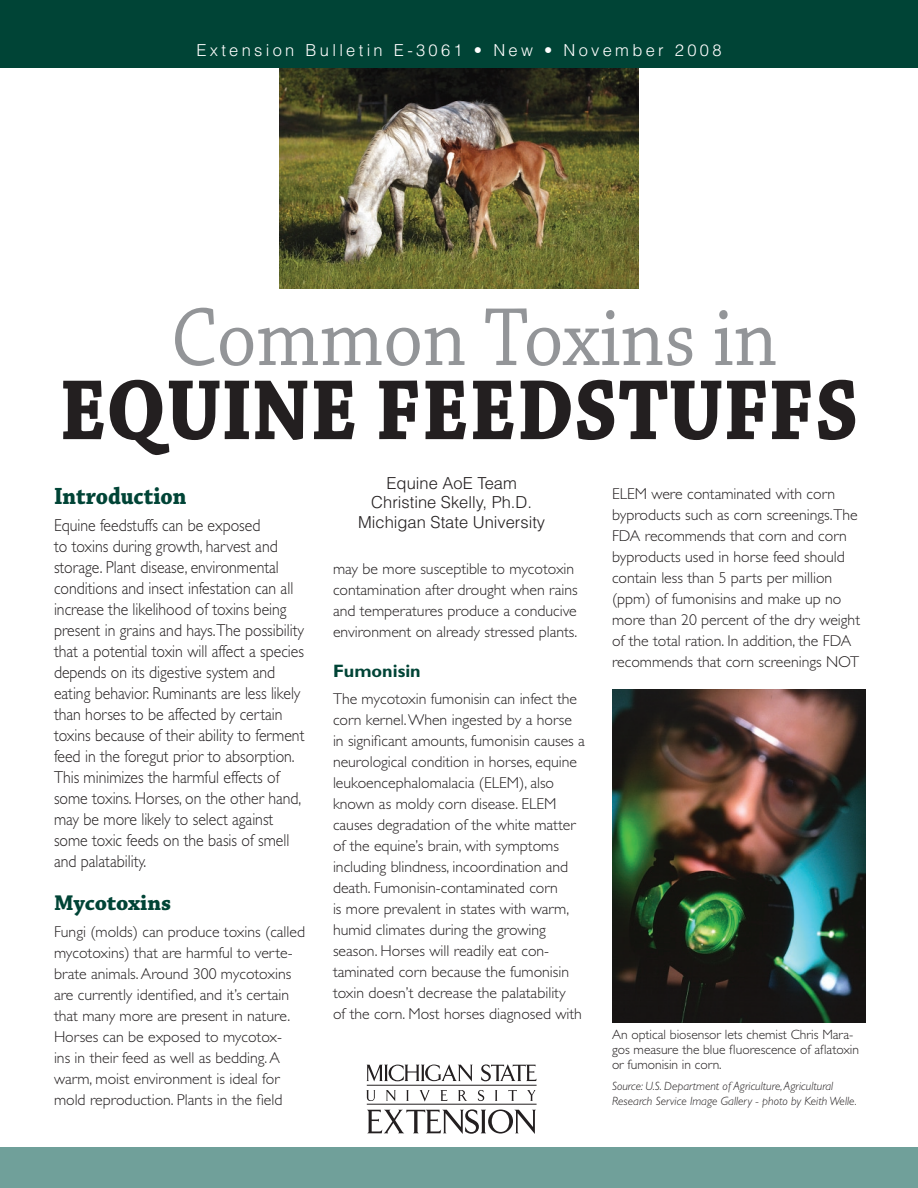
<style>
.page{position:relative;width:918px;height:1188px;background:#fff}
.page>*{position:absolute;margin:0;border:0;box-sizing:border-box;transform-origin:0 0}
.t1{font:700 90px "Chaparral Pro";color:#231f20;scale:.9 1}
.t2{font:87px "Chaparral Pro";color:#939598;scale:.9 1}
.t3{font:700 24.75px "Chaparral Pro";color:#004436;scale:.91 1}
.t4{font:700 22.5px "Chaparral Pro";letter-spacing:-.005em;color:#004436}
.t5{font:700 18px "Gill Sans";color:#004436}
.t6{font:300 17.4px/21px "Gill Sans";color:#231f20;scale:.91 1}
.t7{font:300 16.5px "Helvetica";color:#231f20}
.t8{font:300 16.5px "Helvetica";letter-spacing:.2em;color:#fff}
.t9{font:300 15.75px/21px "Gill Sans";color:#231f20}
.t10{font:300 13.5px/15px "Gill Sans";color:#231f20}
.t11{font:italic 300 12px/15px "Gill Sans";color:#231f20}
</style>
<div class="page">
<img style="left:279px;top:68px;width:360px;height:220px">
<div style="left:0;top:0;width:918px;height:67px;background:#004436"></div>
<div style="left:0;top:1148px;width:918px;height:40px;background:#70a09a"></div>
<svg style="left:366px;top:1064px;width:107px;height:18px"></svg>
<svg style="left:481px;top:1064px;width:56px;height:17px"></svg>
<svg style="left:366px;top:1090px;width:9px;height:11px"></svg>
<svg style="left:386px;top:1090px;width:10px;height:11px"></svg>
<svg style="left:406px;top:1090px;width:3px;height:11px"></svg>
<svg style="left:419px;top:1090px;width:11px;height:12px"></svg>
<svg style="left:440px;top:1090px;width:8px;height:11px"></svg>
<svg style="left:458px;top:1090px;width:9px;height:11px"></svg>
<svg style="left:478px;top:1090px;width:6px;height:11px"></svg>
<svg style="left:495px;top:1090px;width:2px;height:11px"></svg>
<svg style="left:508px;top:1090px;width:9px;height:11px"></svg>
<svg style="left:527px;top:1090px;width:9px;height:11px"></svg>
<hr style="left:367px;top:1085px;width:170px;height:1px;background:#231f20">
<svg style="left:367px;top:1109px;width:169px;height:25px"></svg>
<hr style="left:367px;top:1104px;width:170px;height:1px;background:#231f20">
<img style="left:612px;top:690px;width:253px;height:332px">
<p class="t8" style="left:196px;top:40px;width:527px">Extension Bulletin E-3061 • New • November 2008</p>
<p class="t2" style="left:171px;top:289px;width:675px">Common Toxins in</p>
<p class="t1" style="left:59px;top:358px;width:890px">EQUINE FEEDSTUFFS</p>
<p class="t7" style="left:387px;top:473px;width:132px">Equine AoE Team</p>
<p class="t7" style="left:371px;top:492px;width:162px">Christine Skelly, Ph.D.</p>
<p class="t7" style="left:358px;top:512px;width:189px">Michigan State University</p>
<p class="t3" style="left:54px;top:481px;width:147px">Introduction</p>
<p class="t6" style="left:54px;top:515px;width:277px">Equine feedstuffs can be exposed<br>to toxins during growth, harvest and storage. Plant disease, environmental conditions and insect infestation can all increase the likelihood of toxins being present in grains and hays.The possibility that a potential toxin will affect a species depends on its digestive system and eating behavior. Ruminants are less likely than horses to be affected by certain toxins because of their ability to ferment feed in the foregut prior to absorption.<br>This minimizes the harmful effects of some toxins. Horses, on the other hand, may be more likely to select against some toxic feeds on the basis of smell and palatability.</p>
<p class="t4" style="left:54px;top:890px;width:119px">Mycotoxins</p>
<p class="t9" style="left:54px;top:922px;width:253px">Fungi (molds) can produce toxins (called mycotoxins) that are harmful to verte&shy;brate animals. Around 300 mycotoxins are currently identified, and it’s certain that many more are present in nature.<br>Horses can be exposed to mycotox-<br>ins in their feed as well as bedding. A warm, moist environment is ideal for mold reproduction. Plants in the field</p>
<p class="t9" style="left:612px;top:483px;width:250px">ELEM were contaminated with corn byproducts such as corn screenings.The FDA recommends that corn and corn byproducts used in horse feed should contain less than 5 parts per million (ppm) of fumonisins and make up no more than 20 percent of the dry weight of the total ration. In addition, the FDA recommends that corn screenings NOT</p>
<p class="t9" style="left:333px;top:558px;width:246px">may be more susceptible to mycotoxin contamination after drought when rains and temperatures produce a conducive environment on already stressed plants.</p>
<p class="t5" style="left:333px;top:661px;width:89px">Fumonisin</p>
<p class="t9" style="left:333px;top:689px;width:253px">The mycotoxin fumonisin can infect the corn kernel. When ingested by a horse in significant amounts, fumonisin causes a neurological condition in horses, equine leukoencephalomalacia (ELEM), also known as moldy corn disease. ELEM causes degradation of the white matter of the equine’s brain, with symptoms including blindness, incoordination and death. Fumonisin-contaminated corn<br>is more prevalent in states with warm, humid climates during the growing season. Horses will readily eat con&shy;taminated corn because the fumonisin toxin doesn’t decrease the palatability<br>of the corn. Most horses diagnosed with</p>
<p class="t10" style="left:612px;top:1027px;width:249px">An optical biosensor lets chemist Chris Mara&shy;gos measure the blue fluorescence of aflatoxin or fumonisin in corn.</p>
<p class="t11" style="left:612px;top:1078px;width:246px">Source: U.S. Department of Agriculture, Agricultural<br>Research Service Image Gallery - photo by Keith Welle.</p>
</div>
